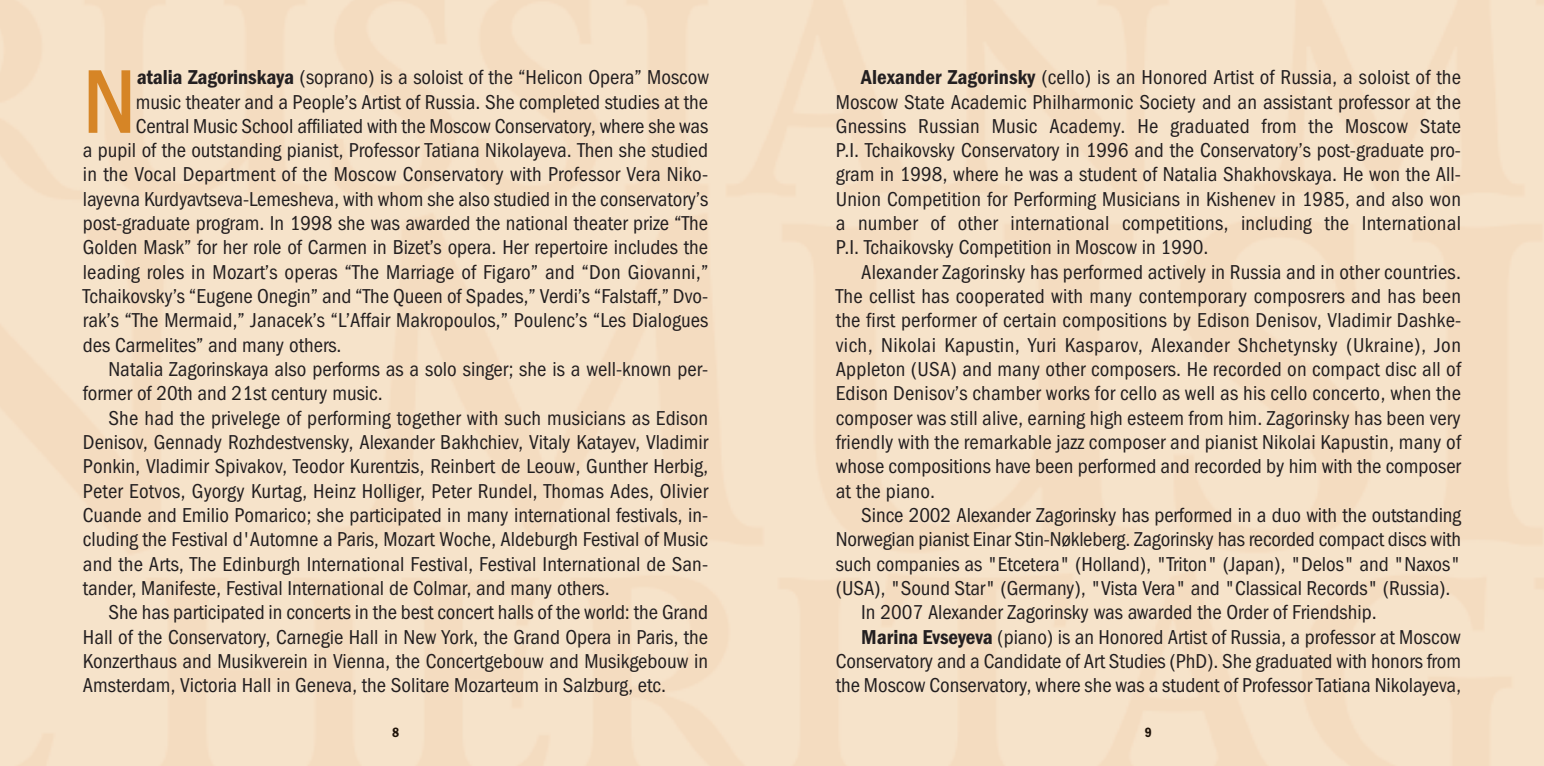
<style>
.page{position:relative;width:1544px;height:766px;background:#fff}
.page>*{position:absolute;margin:0;border:0;box-sizing:border-box;transform-origin:0 0}
.t1{font:91.12px "Franklin Gothic Medi Cond C";color:#d68526}
.t2{font:20.25px/24.3px "Franklin Gothic Book Cond C";color:#231f20;text-align:justify}
.t3{font:13.5px "Franklin Gothic Demi Cond C";color:#1e1208}
.s1{font-family:"Franklin Gothic Demi Cond C"}
</style>
<div class="page">
<svg style="left:1061px;top:534px;width:10px;height:14px"></svg>
<h1 class="t1" style="left:83px;top:48px;width:54px">N</h1>
<p class="t2" style="left:137px;top:67px;width:574px"><span class="s1">atalia Zagorinskaya</span> (soprano) is a soloist of the “Helicon Opera” Moscow</p>
<p class="t2" style="left:136px;top:91px;width:574px">music theater and a People’s Artist of Russia. She completed studies at the</p>
<p class="t2" style="left:136px;top:115px;width:574px">Central Music School affiliated with the Moscow Conservatory, where she was</p>
<p class="t2" style="left:83px;top:140px;width:627px">a pupil of the outstanding pianist, Professor Tatiana Nikolayeva. Then she studied</p>
<p class="t2" style="left:83px;top:164px;width:627px">in the Vocal Department of the Moscow Conservatory with Professor Vera Niko-</p>
<p class="t2" style="left:83px;top:188px;width:627px">layevna Kurdyavtseva-Lemesheva, with whom she also studied in the conservatory’s</p>
<p class="t2" style="left:83px;top:213px;width:627px">post-graduate program. In 1998 she was awarded the national theater prize “The</p>
<p class="t2" style="left:83px;top:237px;width:627px">Golden Mask” for her role of Carmen in Bizet’s opera. Her repertoire includes the</p>
<p class="t2" style="left:83px;top:261px;width:627px">leading roles in Mozart’s operas “The Marriage of Figaro” and “Don Giovanni,”</p>
<p class="t2" style="left:83px;top:285px;width:627px">Tchaikovsky’s “Eugene Onegin” and “The Queen of Spades,” Verdi’s “Falstaff,” Dvo-</p>
<p class="t2" style="left:83px;top:310px;width:627px">rak’s “The Mermaid,” Janacek’s “L’Affair Makropoulos,” Poulenc’s “Les Dialogues</p>
<p class="t2" style="left:83px;top:334px;width:260px">des Carmelites” and many others.</p>
<p class="t2" style="left:108px;top:358px;width:601px">Natalia Zagorinskaya also performs as a solo singer; she is a well-known per-</p>
<p class="t2" style="left:83px;top:383px;width:301px">former of 20th and 21st century music.</p>
<p class="t2" style="left:108px;top:407px;width:601px">She had the privelege of performing together with such musicians as Edison</p>
<p class="t2" style="left:83px;top:431px;width:627px">Denisov, Gennady Rozhdestvensky, Alexander Bakhchiev, Vitaly Katayev, Vladimir</p>
<p class="t2" style="left:83px;top:456px;width:626px">Ponkin, Vladimir Spivakov, Teodor Kurentzis, Reinbert de Leouw, Gunther Herbig,</p>
<p class="t2" style="left:83px;top:480px;width:627px">Peter Eotvos, Gyorgy Kurtag, Heinz Holliger, Peter Rundel, Thomas Ades, Olivier</p>
<p class="t2" style="left:83px;top:504px;width:627px">Cuande and Emilio Pomarico; she participated in many international festivals, in-</p>
<p class="t2" style="left:83px;top:528px;width:627px">cluding the Festival d'Automne a Paris, Mozart Woche, Aldeburgh Festival of Music</p>
<p class="t2" style="left:83px;top:553px;width:627px">and the Arts, The Edinburgh International Festival, Festival International de San-</p>
<p class="t2" style="left:83px;top:577px;width:528px">tander, Manifeste, Festival International de Colmar, and many others.</p>
<p class="t2" style="left:108px;top:601px;width:601px">She has participated in concerts in the best concert halls of the world: the Grand</p>
<p class="t2" style="left:83px;top:626px;width:627px">Hall of the Conservatory, Carnegie Hall in New York, the Grand Opera in Paris, the</p>
<p class="t2" style="left:83px;top:650px;width:627px">Konzerthaus and Musikverein in Vienna, the Concertgebouw and Musikgebouw in</p>
<p class="t2" style="left:83px;top:674px;width:584px">Amsterdam, Victoria Hall in Geneva, the Solitare Mozarteum in Salzburg, etc.</p>
<p class="t2" style="left:836px;top:67px;width:627px;text-indent:26px"><span class="s1">Alexander Zagorinsky</span> (cello) is an Honored Artist of Russia, a soloist of the Moscow State Academic Philharmonic Society and an assistant professor at the Gnessins Russian Music Academy. He graduated from the Moscow State P.I. Tchaikovsky Conservatory in 1996 and the Conservatory’s post-graduate pro&shy;gram in 1998, where he was a student of Natalia Shakhovskaya. He won the All-Union Competition for Performing Musicians in Kishenev in 1985, and also won a number of other international competitions, including the International P.I. Tchaikovsky Competition in Moscow in 1990.</p>
<p class="t2" style="left:836px;top:261px;width:627px;text-indent:26px">Alexander Zagorinsky has performed actively in Russia and in other countries.<br>The cellist has cooperated with many contemporary composrers and has been the first performer of certain compositions by Edison Denisov, Vladimir Dashke&shy;vich, Nikolai Kapustin, Yuri Kasparov, Alexander Shchetynsky (Ukraine), Jon Appleton (USA) and many other composers. He recorded on compact disc all of Edison Denisov’s chamber works for cello as well as his cello concerto, when the composer was still alive, earning high esteem from him. Zagorinsky has been very friendly with the remarkable jazz composer and pianist Nikolai Kapustin, many of whose compositions have been performed and recorded by him with the composer at the piano.</p>
<p class="t2" style="left:861px;top:504px;width:601px">Since 2002 Alexander Zagorinsky has performed in a duo with the outstanding</p>
<p class="t2" style="left:836px;top:528px;width:627px">Norwegian pianist Einar Stin-Nokleberg. Zagorinsky has recorded compact discs with</p>
<p class="t2" style="left:836px;top:553px;width:627px">such companies as "Etcetera" (Holland), "Triton" (Japan), "Delos" and "Naxos"</p>
<p class="t2" style="left:836px;top:577px;width:616px">(USA), "Sound Star" (Germany), "Vista Vera" and "Classical Records" (Russia).</p>
<p class="t2" style="left:861px;top:601px;width:517px">In 2007 Alexander Zagorinsky was awarded the Order of Friendship.</p>
<p class="t2" style="left:861px;top:626px;width:601px"><span class="s1">Marina Evseyeva</span> (piano) is an Honored Artist of Russia, a professor at Moscow</p>
<p class="t2" style="left:836px;top:650px;width:627px">Conservatory and a Candidate of Art Studies (PhD). She graduated with honors from</p>
<p class="t2" style="left:836px;top:674px;width:627px">the Moscow Conservatory, where she was a student of Professor Tatiana Nikolayeva,</p>
<p class="t3" style="left:392px;top:724px;width:9px">8</p>
<p class="t3" style="left:1144px;top:724px;width:9px">9</p>
</div>
